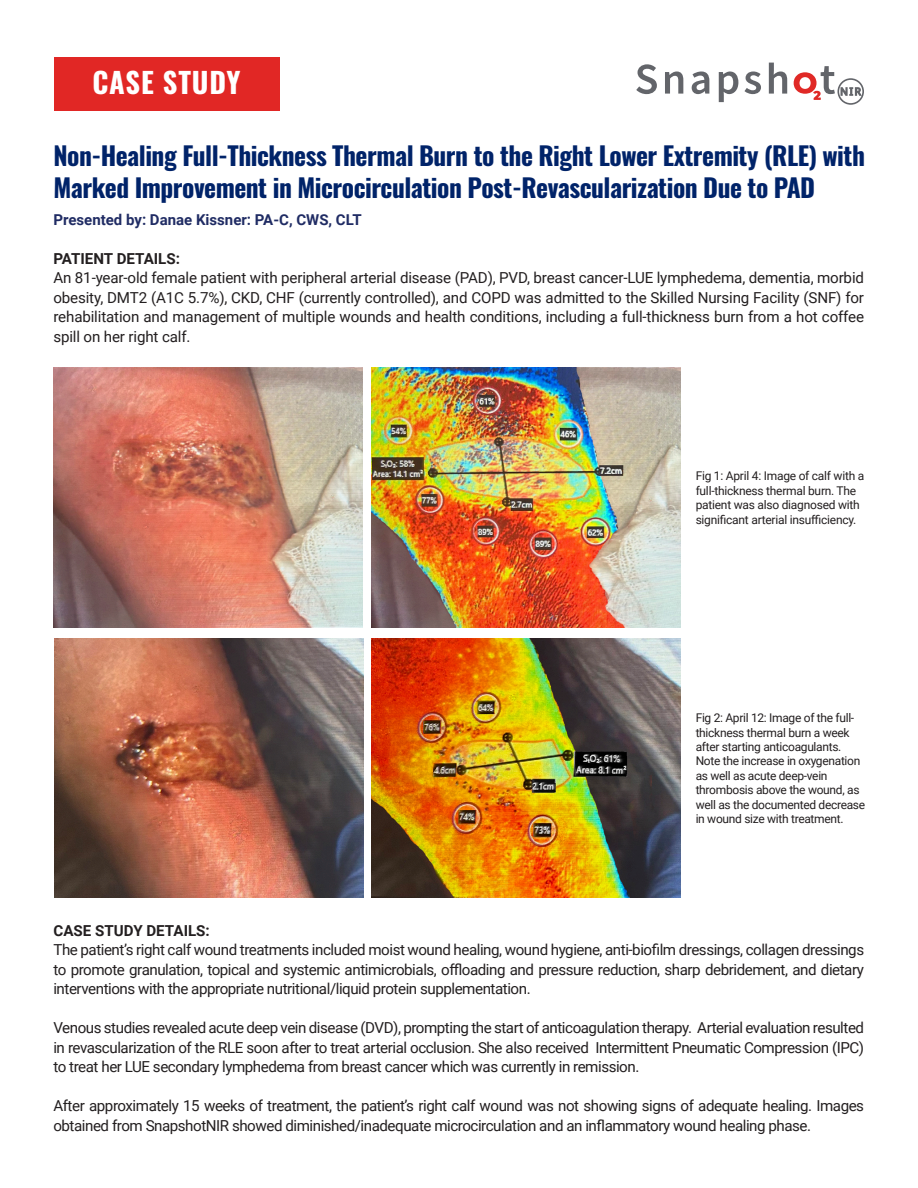
<style>
.page{position:relative;width:918px;height:1188px;background:#fff}
.page>*{position:absolute;margin:0;border:0;box-sizing:border-box;transform-origin:0 0}
.t1{font:700 28.5px "Oswald";letter-spacing:.03em;color:#fff}
.t2{font:700 25.5px/31.5px "Oswald";letter-spacing:-.02em;color:#002369}
.t3{font:15.15px/19.5px "Roboto";letter-spacing:-.03em;color:#231f20;text-align:justify}
.t4{font:700 15.15px "Roboto";color:#231f20}
.t5{font:700 15px "Roboto";color:#202c64}
.t6{font:12px/14.4px "Roboto";letter-spacing:-.025em;color:#231f20}
</style>
<div class="page">
<div style="left:54px;top:57px;width:225px;height:53px;background:#e12725"></div>
<svg style="left:636px;top:64px;width:21px;height:30px"></svg>
<svg style="left:665px;top:72px;width:18px;height:22px"></svg>
<svg style="left:692px;top:72px;width:17px;height:22px"></svg>
<svg style="left:719px;top:72px;width:19px;height:30px"></svg>
<svg style="left:744px;top:72px;width:17px;height:22px"></svg>
<svg style="left:769px;top:63px;width:18px;height:31px"></svg>
<svg style="left:794px;top:66px;width:70px;height:39px"></svg>
<img style="left:53px;top:368px;width:310px;height:259px">
<img style="left:371px;top:368px;width:309px;height:259px">
<img style="left:54px;top:638px;width:309px;height:260px">
<img style="left:372px;top:638px;width:309px;height:260px">
<p class="t1" style="left:92px;top:68px;width:150px">CASE STUDY</p>
<p class="t2" style="left:53px;top:142px;width:813px">Non-Healing Full-Thickness Thermal Burn to the Right Lower Extremity (RLE) with<br>Marked Improvement in Microcirculation Post-Revascularization Due to PAD</p>
<p class="t5" style="left:53px;top:209px;width:310px">Presented by: Danae Kissner: PA-C, CWS, CLT</p>
<p class="t4" style="left:53px;top:248px;width:128px">PATIENT DETAILS:</p>
<p class="t3" style="left:53px;top:268px;width:812px">An 81-year-old female patient with peripheral arterial disease (PAD), PVD, breast cancer-LUE lymphedema, dementia, morbid obesity, DMT2 (A1C 5.7%), CKD, CHF (currently controlled), and COPD was admitted to the Skilled Nursing Facility (SNF) for rehabilitation and management of multiple wounds and health conditions, including a full-thickness burn from a hot coffee spill on her right calf.</p>
<p class="t6" style="left:696px;top:468px;width:170px">Fig 1: April 4: Image of calf with a full-thickness thermal burn. The patient was also diagnosed with significant arterial insufficiency.</p>
<p class="t6" style="left:696px;top:710px;width:171px">Fig 2: April 12: Image of the full&shy;thickness thermal burn a week after starting anticoagulants.<br>Note the increase in oxygenation as well as acute deep-vein thrombosis above the wound, as well as the documented decrease in wound size with treatment.</p>
<p class="t4" style="left:53px;top:920px;width:158px">CASE STUDY DETAILS:</p>
<p class="t3" style="left:53px;top:939px;width:812px">The patient’s right calf wound treatments included moist wound healing, wound hygiene, anti-biofilm dressings, collagen dressings to promote granulation, topical and systemic antimicrobials, offloading and pressure reduction, sharp debridement, and dietary interventions with the appropriate nutritional/liquid protein supplementation.</p>
<p class="t3" style="left:53px;top:1017px;width:812px">Venous studies revealed acute deep vein disease (DVD), prompting the start of anticoagulation therapy. Arterial evaluation resulted in revascularization of the RLE soon after to treat arterial occlusion. She also received Intermittent Pneumatic Compression (IPC) to treat her LUE secondary lymphedema from breast cancer which was currently in remission.</p>
<p class="t3" style="left:53px;top:1095px;width:812px">After approximately 15 weeks of treatment, the patient’s right calf wound was not showing signs of adequate healing. Images obtained from SnapshotNIR showed diminished/inadequate microcirculation and an inflammatory wound healing phase.</p>
</div>
